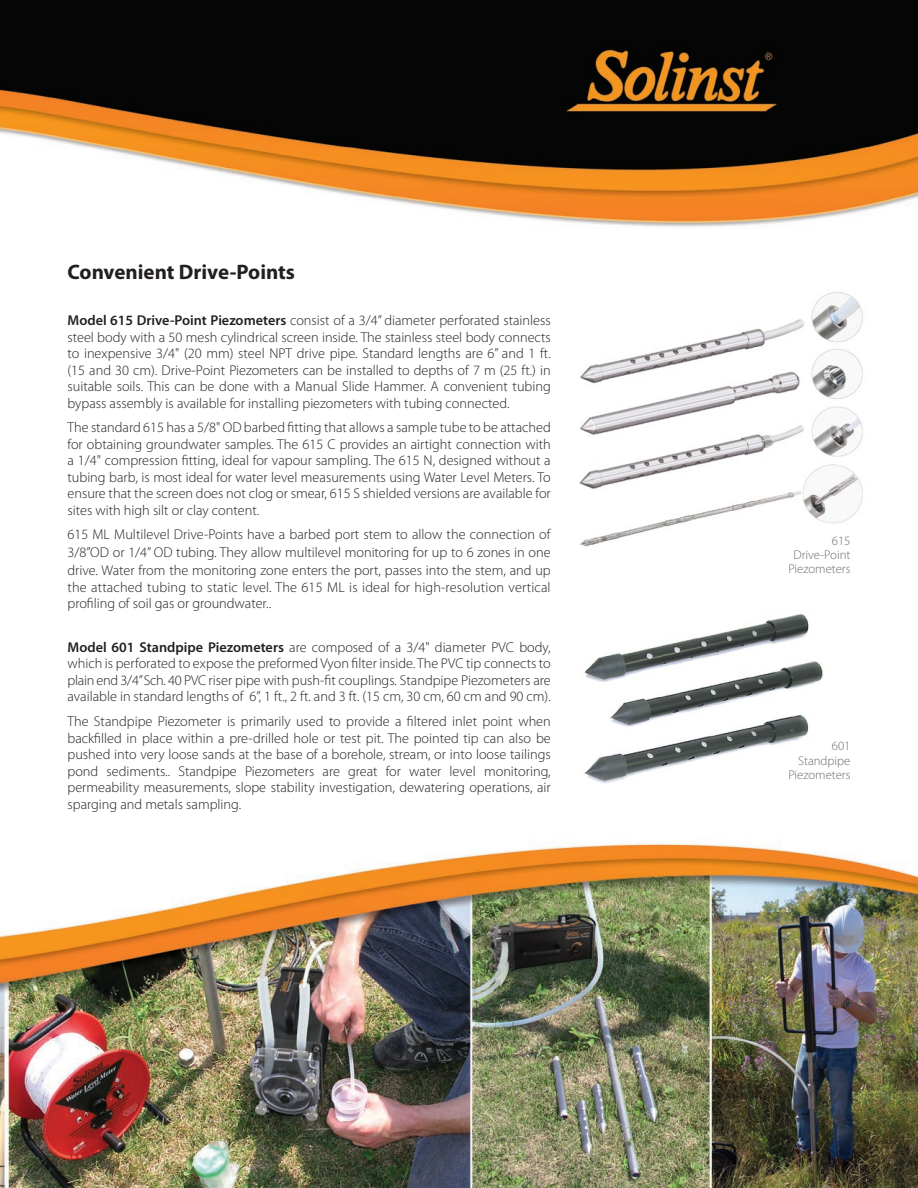
<style>
.page{position:relative;width:918px;height:1188px;background:#fff}
.page>*{position:absolute;margin:0;border:0;box-sizing:border-box;transform-origin:0 0}
.Body_Subtitles{font:700 21px "Myriad Pro";color:#231f20}
.Body_Text{font:300 14.25px/16.5px "Myriad Pro";color:#231f20;text-align:justify}
.Captions{font:300 12.75px/14.2px "Myriad Pro";color:#6c6d70;text-align:right}
.s1{font-weight:600}
</style>
<div class="page">
<img style="left:0;top:0;width:918px;height:1188px">
<img style="left:568px;top:601px;width:283px;height:192px">
<img style="left:580px;top:278px;width:287px;height:279px">
<p class="Body_Subtitles" style="left:68px;top:260px;width:229px">Convenient Drive-Points</p>
<p class="Body_Text" style="left:68px;top:312px;width:485px"><span class="s1">Model 615 Drive-Point Piezometers</span> consist of a 3/4” diameter perforated stainless steel body with a 50 mesh cylindrical screen inside. The stainless steel body connects to inexpensive 3/4" (20 mm) steel NPT drive pipe. Standard lengths are 6” and 1 ft. (15 and 30 cm). Drive-Point Piezometers can be installed to depths of 7 m (25 ft.) in suitable soils. This can be done with a Manual Slide Hammer. A convenient tubing bypass assembly is available for installing piezometers with tubing connected.</p>
<p class="Body_Text" style="left:68px;top:420px;width:485px">The standard 615 has a 5/8" OD barbed fitting that allows a sample tube to be attached for obtaining groundwater samples. The 615 C provides an airtight connection with a 1/4" compression fitting, ideal for vapour sampling. The 615 N, designed without a tubing barb, is most ideal for water level measurements using Water Level Meters. To ensure that the screen does not clog or smear, 615 S shielded versions are available for sites with high silt or clay content.</p>
<p class="Body_Text" style="left:68px;top:526px;width:485px;line-height:18px">615 ML Multilevel Drive-Points have a barbed port stem to allow the connection of 3/8”OD or 1/4” OD tubing. They allow multilevel monitoring for up to 6 zones in one drive. Water from the monitoring zone enters the port, passes into the stem, and up</p>
<p class="Body_Text" style="left:68px;top:579px;width:485px">the attached tubing to static level. The 615 ML is ideal for high-resolution vertical profiling of soil gas or groundwater..</p>
<p class="Body_Text" style="left:68px;top:639px;width:485px"><span class="s1">Model 601 Standpipe Piezometers</span> are composed of a 3/4" diameter PVC body, which is perforated to expose the preformed Vyon filter inside. The PVC tip connects to plain end 3/4” Sch. 40 PVC riser pipe with push-fit couplings. Standpipe Piezometers are available in standard lengths of 6”, 1 ft., 2 ft. and 3 ft. (15 cm, 30 cm, 60 cm and 90 cm).</p>
<p class="Body_Text" style="left:68px;top:713px;width:485px">The Standpipe Piezometer is primarily used to provide a filtered inlet point when backfilled in place within a pre-drilled hole or test pit. The pointed tip can also be pushed into very loose sands at the base of a borehole, stream, or into loose tailings pond sediments.. Standpipe Piezometers are great for water level monitoring, permeability measurements, slope stability investigation, dewatering operations, air sparging and metals sampling.</p>
<p class="Captions" style="left:789px;top:533px;width:63px">615<br>Drive-Point<br>Piezometers</p>
<p class="Captions" style="left:789px;top:739px;width:63px">601<br>Standpipe<br>Piezometers</p>
</div>
